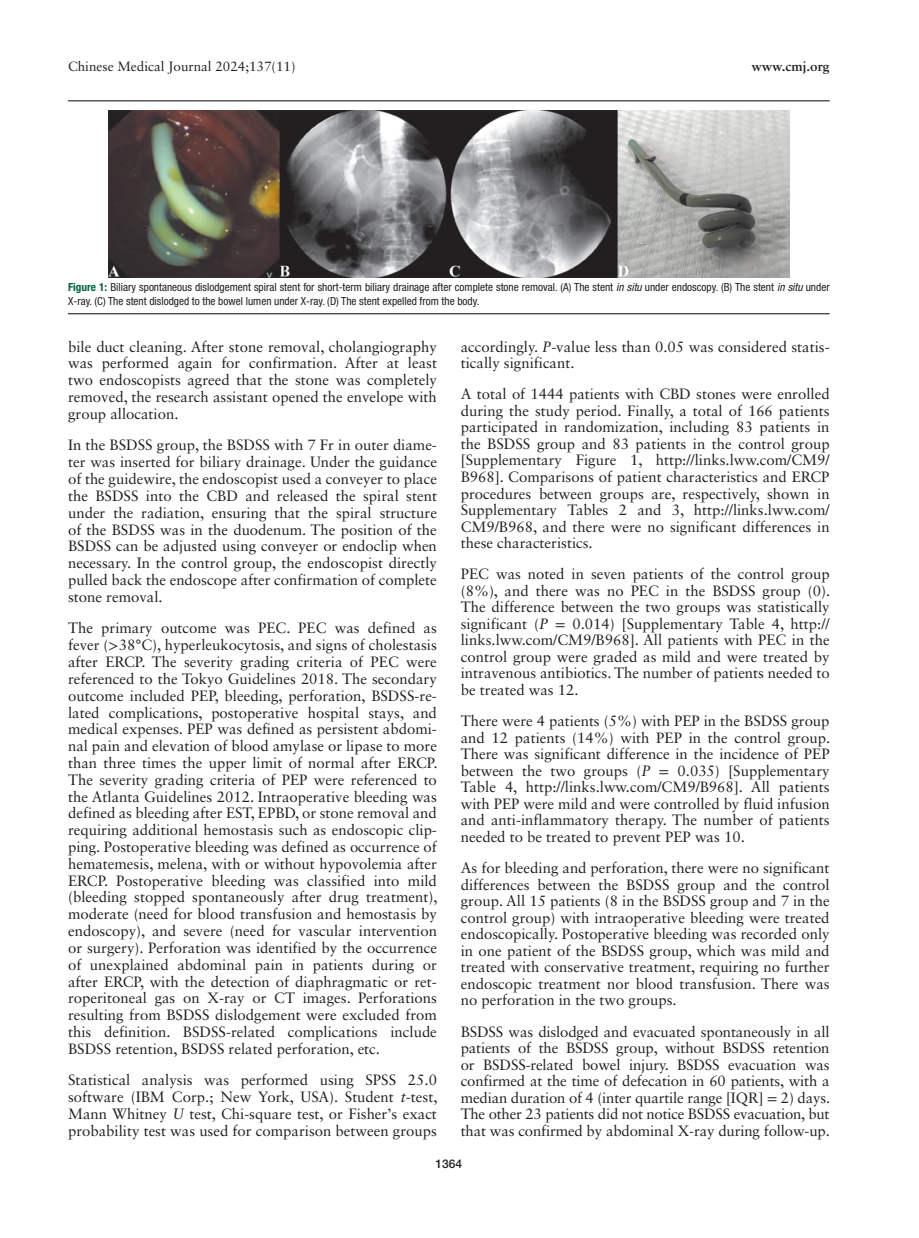
<style>
.page{position:relative;width:919px;height:1238px;background:#fff}
.page>*{position:absolute;margin:0;border:0;box-sizing:border-box;transform-origin:0 0}
.t1{font:15px/16.8px "Sabon LT Std";color:#231f20;text-align:justify}
.t2{font:13.5px "Sabon LT Std";color:#231f20}
.t3{font:700 13.5px "Sabon LT Std";color:#231f20}
.t4{font:500 12px "Helvetica Neue LT Std";color:#231f20}
.t5{font:condensed 11.25px/13.5px "Helvetica Neue LT Std";color:#231f20}
.s1{font-weight:700;color:#006142}
.s2{font-style:italic}
.s3{font-family:"STIX"}
</style>
<div class="page">
<hr style="left:68px;top:100px;width:761px;height:1px;background:#231f20">
<hr style="left:68px;top:313px;width:761px;height:1px;background:#231f20">
<img style="left:108px;top:111px;width:681px;height:167px">
<p class="t2" style="left:68px;top:58px;width:229px">Chinese Medical Journal 2024;137(11)</p>
<p class="t3" style="left:751px;top:58px;width:80px">www.cmj.org</p>
<p class="t5" style="left:68px;top:280px;width:763px"><span class="s1">Figure 1:</span> Biliary spontaneous dislodgement spiral stent for short-term biliary drainage after complete stone removal. (A) The stent <span class="s2">in situ</span> under endoscopy. (B) The stent <span class="s2">in situ</span> under<br>X-ray. (C) The stent dislodged to the bowel lumen under X-ray. (D) The stent expelled from the body.</p>
<p class="t1" style="left:68px;top:338px;width:370px">bile duct cleaning. After stone removal, cholangiography was performed again for confirmation. After at least two endoscopists agreed that the stone was completely removed, the research assistant opened the envelope with group allocation.</p>
<p class="t1" style="left:68px;top:436px;width:370px">In the BSDSS group, the BSDSS with 7 Fr in outer diame&shy;ter was inserted for biliary drainage. Under the guidance of the guidewire, the endoscopist used a conveyer to place the BSDSS into the CBD and released the spiral stent under the radiation, ensuring that the spiral structure of the BSDSS was in the duodenum. The position of the BSDSS can be adjusted using conveyer or endoclip when necessary. In the control group, the endoscopist directly pulled back the endoscope after confirmation of complete stone removal.</p>
<p class="t1" style="left:68px;top:619px;width:371px">The primary outcome was PEC. PEC was defined as fever (<span class="s3">&gt;</span>38°C), hyperleukocytosis, and signs of cholestasis after ERCP. The severity grading criteria of PEC were referenced to the Tokyo Guidelines 2018. The secondary outcome included PEP, bleeding, perforation, BSDSS-re&shy;lated complications, postoperative hospital stays, and medical expenses. PEP was defined as persistent abdomi&shy;nal pain and elevation of blood amylase or lipase to more than three times the upper limit of normal after ERCP.<br>The severity grading criteria of PEP were referenced to the Atlanta Guidelines 2012. Intraoperative bleeding was defined as bleeding after EST, EPBD, or stone removal and requiring additional hemostasis such as endoscopic clip&shy;ping. Postoperative bleeding was defined as occurrence of hematemesis, melena, with or without hypovolemia after ERCP. Postoperative bleeding was classified into mild (bleeding stopped spontaneously after drug treatment), moderate (need for blood transfusion and hemostasis by endoscopy), and severe (need for vascular intervention or surgery). Perforation was identified by the occurrence of unexplained abdominal pain in patients during or after ERCP, with the detection of diaphragmatic or ret&shy;roperitoneal gas on X-ray or CT images. Perforations resulting from BSDSS dislodgement were excluded from this definition. BSDSS-related complications include BSDSS retention, BSDSS related perforation, etc.</p>
<p class="t1" style="left:68px;top:1071px;width:371px">Statistical analysis was performed using SPSS 25.0 software (IBM Corp.; New York, USA). Student <span class="s2">t</span>-test, Mann Whitney <span class="s2">U</span> test, Chi-square test, or Fisher’s exact probability test was used for comparison between groups</p>
<p class="t1" style="left:460px;top:338px;width:370px">accordingly. <span class="s2">P</span>-value less than 0.05 was considered statis&shy;tically significant.</p>
<p class="t1" style="left:460px;top:386px;width:370px">A total of 1444 patients with CBD stones were enrolled during the study period. Finally, a total of 166 patients participated in randomization, including 83 patients in the BSDSS group and 83 patients in the control group [Supplementary Figure 1, http://links.lww.com/CM9/ B968]. Comparisons of patient characteristics and ERCP procedures between groups are, respectively, shown in Supplementary Tables 2 and 3, http://links.lww.com/ CM9/B968, and there were no significant differences in these characteristics.</p>
<p class="t1" style="left:460px;top:566px;width:371px">PEC was noted in seven patients of the control group (8%), and there was no PEC in the BSDSS group (0).<br>The difference between the two groups was statistically significant (<span class="s2">P</span> <span class="s3">=</span> 0.014) [Supplementary Table 4, http:// links.lww.com/CM9/B968]. All patients with PEC in the control group were graded as mild and were treated by intravenous antibiotics. The number of patients needed to be treated was 12.</p>
<p class="t1" style="left:460px;top:712px;width:371px">There were 4 patients (5%) with PEP in the BSDSS group and 12 patients (14%) with PEP in the control group.<br>There was significant difference in the incidence of PEP between the two groups (<span class="s2">P</span> <span class="s3">=</span> 0.035) [Supplementary Table 4, http://links.lww.com/CM9/B968]. All patients with PEP were mild and were controlled by fluid infusion and anti-inflammatory therapy. The number of patients needed to be treated to prevent PEP was 10.</p>
<p class="t1" style="left:460px;top:859px;width:370px">As for bleeding and perforation, there were no significant differences between the BSDSS group and the control group. All 15 patients (8 in the BSDSS group and 7 in the control group) with intraoperative bleeding were treated endoscopically. Postoperative bleeding was recorded only in one patient of the BSDSS group, which was mild and treated with conservative treatment, requiring no further endoscopic treatment nor blood transfusion. There was no perforation in the two groups.</p>
<p class="t1" style="left:460px;top:1023px;width:371px">BSDSS was dislodged and evacuated spontaneously in all patients of the BSDSS group, without BSDSS retention or BSDSS-related bowel injury. BSDSS evacuation was confirmed at the time of defecation in 60 patients, with a median duration of 4 (inter quartile range [IQR] <span class="s3">=</span> 2) days.<br>The other 23 patients did not notice BSDSS evacuation, but that was confirmed by abdominal X-ray during follow-up.</p>
<p class="t4" style="left:435px;top:1156px;width:28px">1364</p>
</div>
